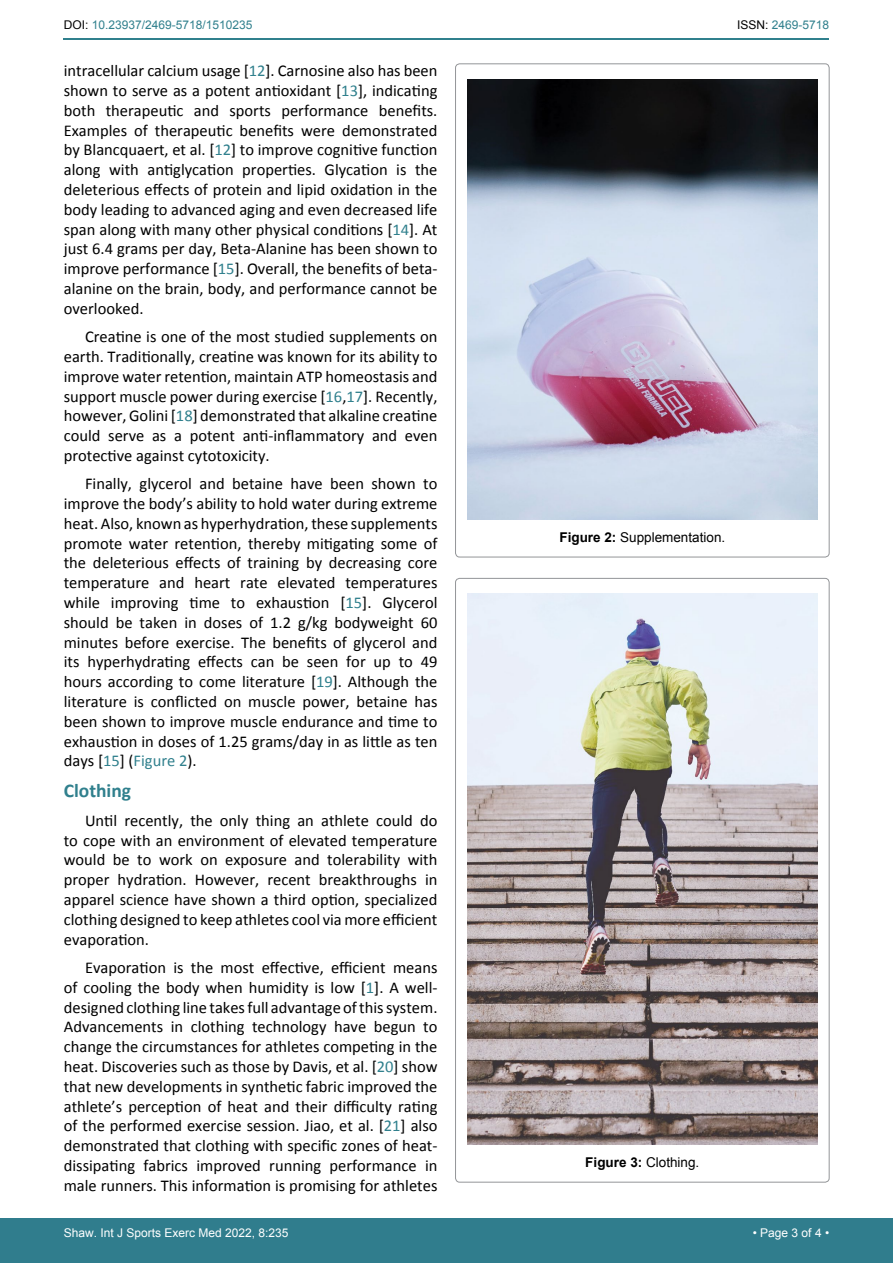
<style>
.page{position:relative;width:893px;height:1263px;background:#fff}
.page>*{position:absolute;margin:0;border:0;box-sizing:border-box;transform-origin:0 0}
.t1{font:700 19.5px "Calibri";color:#30808d}
.t2{font:16.5px/19.8px "Calibri";color:#000;text-align:justify}
.t3{font:13.5px "Arial";color:#000}
.t4{font:12px "Arial";color:#30808d}
.t5{font:12px "Arial";color:#fff}
.s1{color:#000}
.s2{color:#30808d}
.s3{font-weight:700}
</style>
<div class="page">
<hr style="left:64px;top:38px;width:765px;height:2px;background:#30808d">
<div style="left:0;top:1218px;width:893px;height:45px;background:#307d8d"></div>
<img style="left:468px;top:79px;width:349px;height:440px">
<img style="left:468px;top:594px;width:349px;height:550px">
<p class="t4" style="left:64px;top:17px;width:190px"><span class="s1">DOI:</span> 10.23937/2469-5718/1510235</p>
<p class="t4" style="left:737px;top:17px;width:94px"><span class="s1">ISSN:</span> 2469-5718</p>
<p class="t2" style="left:64px;top:61px;width:375px">intracellular calcium usage [<span class="s2">12</span>]. Carnosine also has been shown to serve as a potent antioxidant [<span class="s2">13</span>], indicating both therapeutic and sports performance benefits.<br>Examples of therapeutic benefits were demonstrated by Blancquaert, et al. [<span class="s2">12</span>] to improve cognitive function along with antiglycation properties. Glycation is the deleterious effects of protein and lipid oxidation in the body leading to advanced aging and even decreased life span along with many other physical conditions [<span class="s2">14</span>]. At just 6.4 grams per day, Beta-Alanine has been shown to improve performance [<span class="s2">15</span>]. Overall, the benefits of beta&shy;alanine on the brain, body, and performance cannot be overlooked.</p>
<p class="t2" style="left:64px;top:327px;width:375px;text-indent:21px">Creatine is one of the most studied supplements on earth. Traditionally, creatine was known for its ability to improve water retention, maintain ATP homeostasis and support muscle power during exercise [<span class="s2">16</span>,<span class="s2">17</span>]. Recently, however, Golini [<span class="s2">18</span>] demonstrated that alkaline creatine could serve as a potent anti-inflammatory and even protective against cytotoxicity.</p>
<p class="t2" style="left:64px;top:474px;width:375px;text-indent:21px">Finally, glycerol and betaine have been shown to improve the body’s ability to hold water during extreme heat. Also, known as hyperhydration, these supplements promote water retention, thereby mitigating some of the deleterious effects of training by decreasing core temperature and heart rate elevated temperatures while improving time to exhaustion [<span class="s2">15</span>]. Glycerol should be taken in doses of 1.2 g/kg bodyweight 60 minutes before exercise. The benefits of glycerol and its hyperhydrating effects can be seen for up to 49 hours according to come literature [<span class="s2">19</span>]. Although the literature is conflicted on muscle power, betaine has been shown to improve muscle endurance and time to exhaustion in doses of 1.25 grams/day in as little as ten days [<span class="s2">15</span>] (<span class="s2">Figure 2</span>).</p>
<p class="t1" style="left:64px;top:778px;width:69px">Clothing</p>
<p class="t2" style="left:64px;top:810px;width:375px;text-indent:21px">Until recently, the only thing an athlete could do to cope with an environment of elevated temperature would be to work on exposure and tolerability with proper hydration. However, recent breakthroughs in apparel science have shown a third option, specialized clothing designed to keep athletes cool via more efficient evaporation.</p>
<p class="t2" style="left:64px;top:957px;width:375px;text-indent:21px">Evaporation is the most effective, efficient means of cooling the body when humidity is low [<span class="s2">1</span>]. A well&shy;designed clothing line takes full advantage of this system.<br>Advancements in clothing technology have begun to change the circumstances for athletes competing in the heat. Discoveries such as those by Davis, et al. [<span class="s2">20</span>] show that new developments in synthetic fabric improved the athlete’s perception of heat and their difficulty rating of the performed exercise session. Jiao, et al. [<span class="s2">21</span>] also demonstrated that clothing with specific zones of heat&shy;dissipating fabrics improved running performance in male runners. This information is promising for athletes</p>
<p class="t3" style="left:559px;top:528px;width:167px"><span class="s3">Figure 2:</span> Supplementation.</p>
<p class="t3" style="left:585px;top:1153px;width:116px"><span class="s3">Figure 3:</span> Clothing.</p>
<p class="t5" style="left:64px;top:1225px;width:226px">Shaw. Int J Sports Exerc Med 2022, 8:235</p>
<p class="t5" style="left:753px;top:1225px;width:78px">• Page 3 of 4 •</p>
</div>
